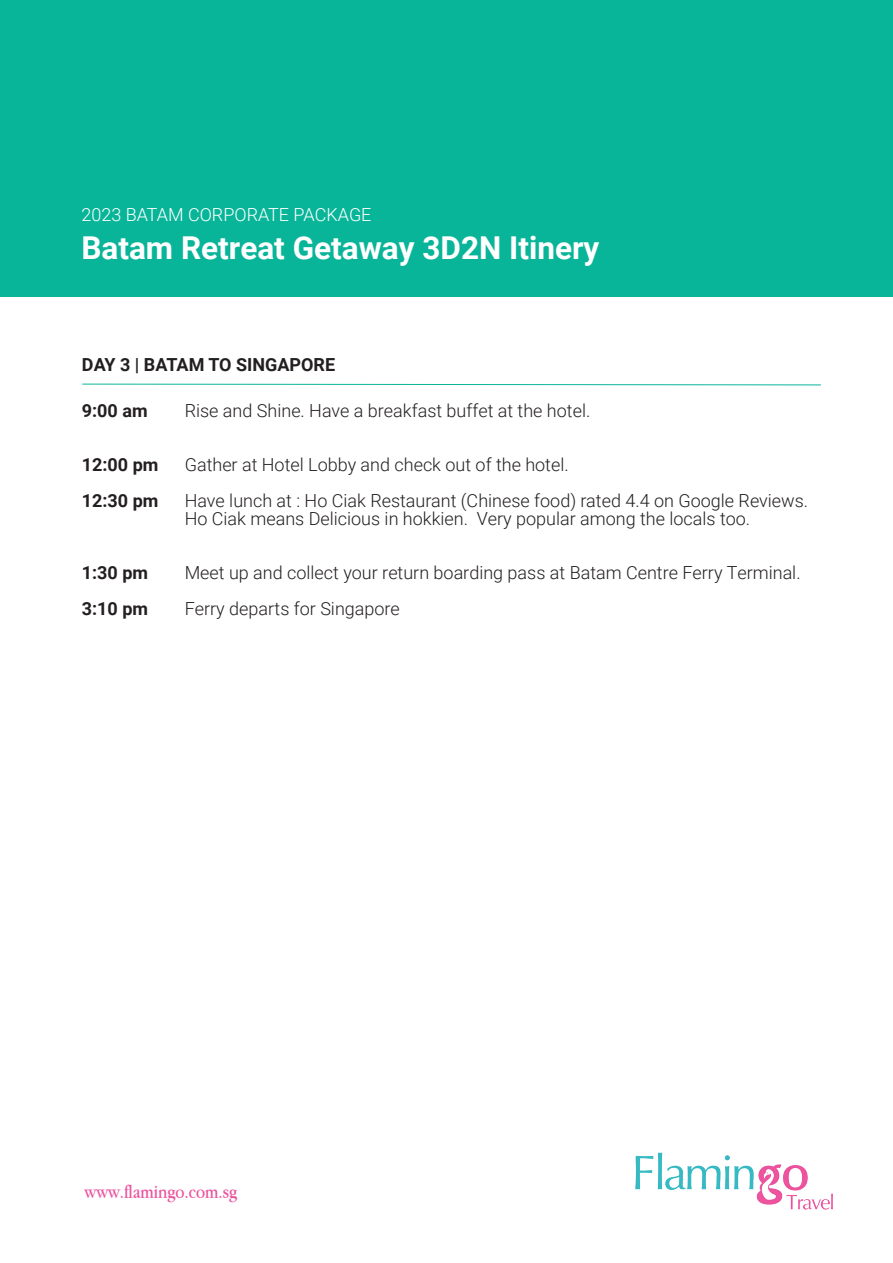
<style>
.page{position:relative;width:893px;height:1263px;background:#fff}
.page>*{position:absolute;margin:0;border:0;box-sizing:border-box;transform-origin:0 0}
.t1{font:700 31.5px "Roboto";color:#fff}
.t2{font:19.5px "Apple Garamond";color:#ed529e}
.t3{font:300 18px/18px "Roboto";color:#231f20}
.t4{font:700 18px "Roboto";color:#231f20}
.t5{font:300 18px "Roboto";color:#fff}
</style>
<div class="page">
<div style="left:0;top:1px;width:892px;height:296px;background:#09b599"></div>
<svg style="left:82px;top:383px;width:739px;height:3px"></svg>
<img style="left:635px;top:1152px;width:198px;height:58px">
<p class="t5" style="left:81px;top:202px;width:292px">2023 BATAM CORPORATE PACKAGE</p>
<h1 class="t1" style="left:81px;top:225px;width:519px">Batam Retreat Getaway 3D2N Itinery</h1>
<p class="t4" style="left:82px;top:352px;width:255px">DAY 3 | BATAM TO SINGAPORE</p>
<p class="t4" style="left:82px;top:398px;width:67px">9:00 am</p>
<p class="t3" style="left:185px;top:401px;width:407px">Rise and Shine. Have a breakfast buffet at the hotel.</p>
<p class="t4" style="left:82px;top:452px;width:78px">12:00 pm</p>
<p class="t3" style="left:185px;top:455px;width:385px">Gather at Hotel Lobby and check out of the hotel.</p>
<p class="t4" style="left:82px;top:488px;width:78px">12:30 pm</p>
<p class="t3" style="left:185px;top:491px;width:625px">Have lunch at : Ho Ciak Restaurant (Chinese food) rated 4.4 on Google Reviews.<br>Ho Ciak means Delicious in hokkien. Very popular among the locals too.</p>
<p class="t4" style="left:82px;top:560px;width:68px">1:30 pm</p>
<p class="t3" style="left:185px;top:563px;width:617px">Meet up and collect your return boarding pass at Batam Centre Ferry Terminal.</p>
<p class="t4" style="left:82px;top:596px;width:68px">3:10 pm</p>
<p class="t3" style="left:185px;top:599px;width:217px">Ferry departs for Singapore</p>
<p class="t2" style="left:85px;top:1180px;width:154px">www.flamingo.com.sg</p>
</div>
